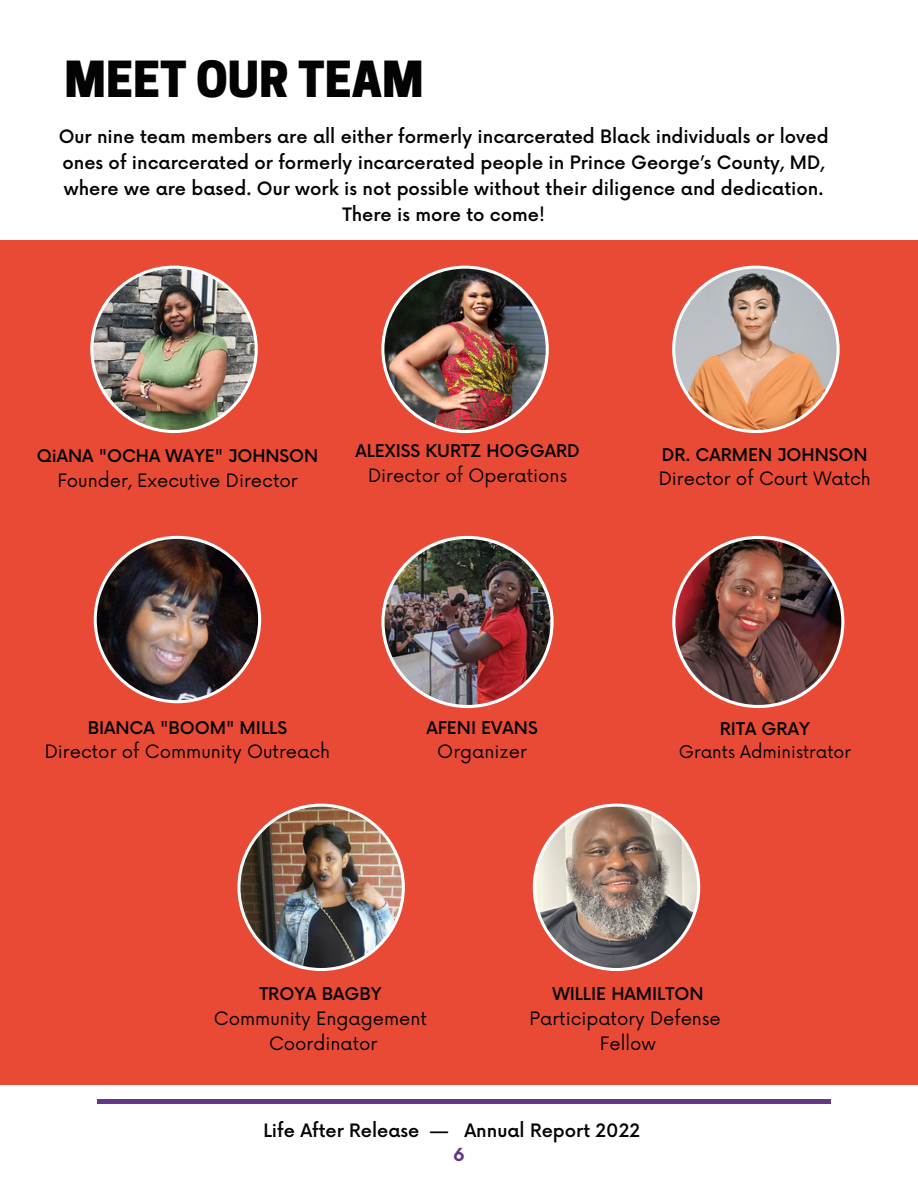
<style>
.page{position:relative;width:918px;height:1188px;background:#fff}
.page>*{position:absolute;margin:0;border:0;box-sizing:border-box;transform-origin:0 0}
.t1{font:800 46.65px "Cooper Hewitt";color:#030303}
.t2{font:500 18px/25.8px "Now";color:#030303;text-align:center}
.t3{font:18px/24.8px "Now";color:#030303;text-align:center}
.t4{font:700 17.55px "Now";color:#673787}
.t5{font:500 17.1px "Now";color:#030303}
.t6{font:17.1px "Now";color:#030303}
</style>
<div class="page">
<div style="left:97px;top:1099px;width:734px;height:5px;background:#673787"></div>
<div style="left:0;top:240px;width:918px;height:845px;background:#e94a35"></div>
<img style="left:90px;top:266px;width:168px;height:167px">
<img style="left:381px;top:266px;width:168px;height:167px">
<img style="left:237px;top:804px;width:168px;height:167px">
<img style="left:94px;top:536px;width:167px;height:167px">
<img style="left:381px;top:536px;width:173px;height:172px">
<svg style="left:533px;top:804px;width:167px;height:167px"></svg>
<svg style="left:672px;top:266px;width:168px;height:167px"></svg>
<img style="left:672px;top:536px;width:172px;height:172px">
<h1 class="t1" style="left:65px;top:62px;width:361px">MEET OUR TEAM</h1>
<p class="t2" style="left:59px;top:125px;width:771px">Our nine team members are all either formerly incarcerated Black individuals or loved ones of incarcerated or formerly incarcerated people in Prince George’s County, MD, where we are based. Our work is not possible without their diligence and dedication.<br>There is more to come!</p>
<p class="t5" style="left:37px;top:447px;width:283px">QiANA "OCHA WAYE" JOHNSON</p>
<p class="t3" style="left:57px;top:469px;width:242px">Founder, Executive Director</p>
<p class="t5" style="left:356px;top:442px;width:226px">ALEXISS KURTZ HOGGARD</p>
<p class="t3" style="left:368px;top:464px;width:201px">Director of Operations</p>
<p class="t5" style="left:662px;top:445px;width:207px">DR. CARMEN JOHNSON</p>
<p class="t3" style="left:659px;top:467px;width:214px">Director of Court Watch</p>
<p class="t5" style="left:88px;top:718px;width:201px">BIANCA "BOOM" MILLS</p>
<p class="t3" style="left:45px;top:741px;width:287px">Director of Community Outreach</p>
<p class="t5" style="left:426px;top:718px;width:113px">AFENI EVANS</p>
<p class="t3" style="left:437px;top:741px;width:91px">Organizer</p>
<p class="t5" style="left:720px;top:719px;width:91px">RITA GRAY</p>
<p class="t6" style="left:679px;top:743px;width:174px">Grants Administrator</p>
<p class="t5" style="left:259px;top:985px;width:124px">TROYA BAGBY</p>
<p class="t3" style="left:214px;top:1007px;width:215px">Community Engagement<br>Coordinator</p>
<p class="t5" style="left:552px;top:985px;width:153px">WILLIE HAMILTON</p>
<p class="t3" style="left:530px;top:1007px;width:193px">Participatory Defense<br>Fellow</p>
<p class="t2" style="left:263px;top:1119px;width:378px">Life After Release — Annual Report 2022</p>
<p class="t4" style="left:453px;top:1145px;width:13px">6</p>
</div>
